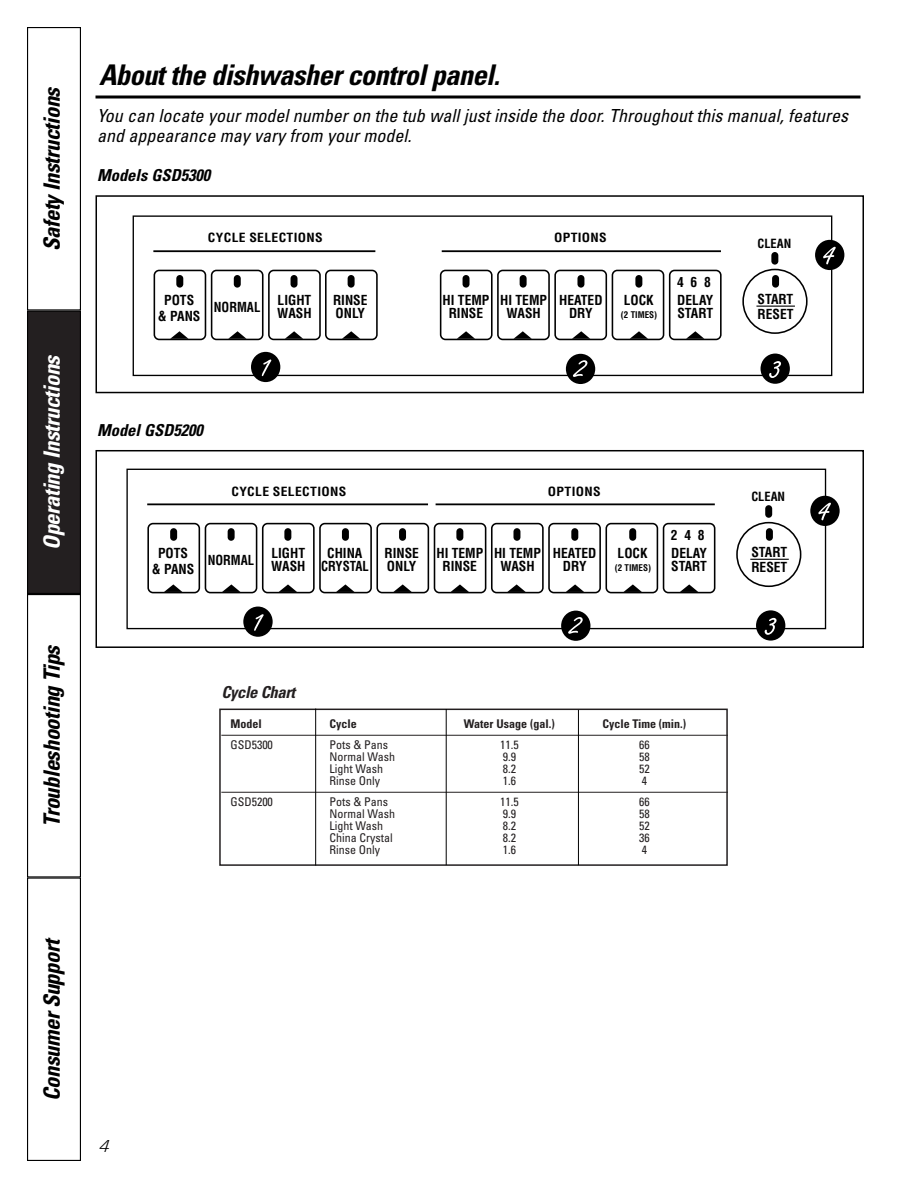
<style>
.page{position:relative;width:918px;height:1188px;background:#fff}
.page>*{position:absolute;margin:0;border:0;box-sizing:border-box;transform-origin:0 0}
.t1{font:italic 700 condensed 28.5px "Univers";color:#000}
.t2{font:italic 700 condensed 22.5px "Univers";letter-spacing:-.02em;color:#000}
.t3{font:italic 700 condensed 22.5px "Univers";letter-spacing:-.02em;color:#fff}
.t4{font:italic condensed 18px/19.5px "Univers";color:#000}
.t5{font:18px "U46";color:#000}
.t6{font:italic 700 condensed 16.5px "Univers";color:#000}
.t7{font:italic 700 condensed 16.5px "Univers";color:#231f20}
.t8{font:700 condensed 13.5px/12.8px "Helvetica";color:#000;text-align:center}
.t9{font:700 condensed 13.5px "Helvetica";color:#000;scale:.94 1}
.t10{font:700 condensed 12.3px "Helvetica";letter-spacing:.025em;color:#000;scale:1.1 1}
.t11{font:700 condensed 12.3px "Helvetica";letter-spacing:.025em;color:#000}
.t12{font:condensed 12px "Univers";color:#231f20}
.t13{font:700 condensed 12px "Univers";color:#231f20}
.t14{font:700 condensed 9px "Helvetica";color:#000}
</style>
<div class="page">
<hr style="left:221px;top:735px;width:507px;height:1px;background:#231f20">
<hr style="left:221px;top:792px;width:507px;height:1px;background:#231f20">
<div style="left:219px;top:709px;width:509px;height:157px;border:2px solid #231f20"></div>
<div style="left:28px;top:312px;width:52px;height:281px;background:#231f20"></div>
<div style="left:27px;top:311px;width:54px;height:283px;border:1px solid #000"></div>
<div style="left:27px;top:27px;width:54px;height:283px;border:1px solid #000"></div>
<div style="left:27px;top:878px;width:54px;height:283px;border:1px solid #000"></div>
<div style="left:27px;top:594px;width:54px;height:283px;border:1px solid #000"></div>
<hr style="left:96px;top:96px;width:765px;height:3px;background:#000">
<hr style="left:153px;top:250px;width:222px;height:2px;background:#000">
<hr style="left:442px;top:250px;width:279px;height:2px;background:#000">
<div style="left:742px;top:269px;width:66px;height:65px;border:2px solid #000;border-radius:50%"></div>
<div style="left:772px;top:275px;width:7px;height:13px;background:#000;border-radius:3px"></div>
<div style="left:771px;top:252px;width:7px;height:13px;background:#000;border-radius:3px"></div>
<svg style="left:153px;top:269px;width:569px;height:72px"></svg>
<div style="left:133px;top:215px;width:699px;height:161px;border:1px solid #000"></div>
<hr style="left:756px;top:306px;width:39px;height:1px;background:#000">
<div style="left:96px;top:195px;width:768px;height:198px;border:2px solid #000"></div>
<hr style="left:147px;top:503px;width:281px;height:2px;background:#000">
<hr style="left:436px;top:503px;width:279px;height:2px;background:#000">
<div style="left:736px;top:522px;width:65px;height:65px;border:2px solid #000;border-radius:50%"></div>
<div style="left:766px;top:528px;width:7px;height:13px;background:#000;border-radius:3px"></div>
<div style="left:765px;top:505px;width:7px;height:13px;background:#000;border-radius:3px"></div>
<svg style="left:147px;top:522px;width:569px;height:72px"></svg>
<div style="left:126px;top:469px;width:700px;height:160px;border:1px solid #000"></div>
<hr style="left:750px;top:559px;width:39px;height:1px;background:#000">
<div style="left:96px;top:450px;width:768px;height:198px;border:2px solid #000"></div>
<hr style="left:315px;top:709px;width:1px;height:157px;background:#000">
<hr style="left:446px;top:709px;width:1px;height:156px;background:#000">
<hr style="left:578px;top:710px;width:1px;height:155px;background:#000">
<div style="left:251px;top:352px;width:29px;height:30px;background:#000;border-radius:50%"></div>
<svg style="left:262px;top:359px;width:9px;height:17px"></svg>
<div style="left:243px;top:607px;width:30px;height:30px;background:#000;border-radius:50%"></div>
<svg style="left:254px;top:614px;width:10px;height:17px"></svg>
<div style="left:566px;top:354px;width:29px;height:30px;background:#000;border-radius:50%"></div>
<svg style="left:573px;top:360px;width:14px;height:17px"></svg>
<div style="left:561px;top:611px;width:29px;height:30px;background:#000;border-radius:50%"></div>
<svg style="left:568px;top:617px;width:15px;height:17px"></svg>
<div style="left:761px;top:354px;width:29px;height:30px;background:#000;border-radius:50%"></div>
<svg style="left:769px;top:361px;width:12px;height:17px"></svg>
<div style="left:756px;top:610px;width:29px;height:31px;background:#000;border-radius:50%"></div>
<svg style="left:765px;top:618px;width:12px;height:17px"></svg>
<div style="left:815px;top:240px;width:29px;height:30px;background:#000;border-radius:50%"></div>
<svg style="left:823px;top:247px;width:13px;height:17px"></svg>
<div style="left:810px;top:496px;width:30px;height:30px;background:#000;border-radius:50%"></div>
<svg style="left:818px;top:503px;width:13px;height:17px"></svg>
<h2 class="t2" style="left:43px;top:251px;width:169px;rotate:-90deg">Safety Instructions</h2>
<h2 class="t3" style="left:43px;top:550px;width:200px;rotate:-90deg">Operating Instructions</h2>
<h2 class="t2" style="left:43px;top:827px;width:187px;rotate:-90deg">Troubleshooting Tips</h2>
<h2 class="t2" style="left:43px;top:1101px;width:167px;rotate:-90deg">ConsumerSupport</h2>
<h1 class="t1" style="left:99px;top:64px;width:408px">Aboutthe dishwashercontrolpanel.</h1>
<h3 class="t4" style="left:97px;top:108px;width:756px">You can locate yourmodelnumberon the tub walljustinside the door.Throughoutthis manual,features and appearance may vary from yourmodel.</h3>
<p class="t6" style="left:97px;top:169px;width:118px">Models GSD5300</p>
<p class="t10" style="left:208px;top:233px;width:106px">CYCLE SELECTIONS</p>
<p class="t10" style="left:554px;top:233px;width:49px">OPTIONS</p>
<p class="t11" style="left:758px;top:239px;width:35px">CLEAN</p>
<p class="t8" style="left:158px;top:293px;width:44px;line-height:16.2px">POTS<br>&amp; PANS</p>
<p class="t8" style="left:500px;top:295px;width:48px">HI TEMP<br>WASH</p>
<p class="t8" style="left:277px;top:295px;width:36px;text-align:left">LIGHT<br>WASH</p>
<p class="t8" style="left:333px;top:295px;width:36px;text-align:left">RINSE<br>ONLY</p>
<p class="t8" style="left:443px;top:295px;width:48px">HI TEMP<br>RINSE</p>
<p class="t9" style="left:214px;top:301px;width:51px">NORMAL</p>
<p class="t8" style="left:559px;top:295px;width:45px">HEATED<br>DRY</p>
<p class="t8" style="left:624px;top:295px;width:32px">LOCK</p>
<p class="t14" style="left:621px;top:311px;width:38px">(2 TIMES)</p>
<p class="t8" style="left:677px;top:277px;width:35px">4 6 8</p>
<p class="t8" style="left:677px;top:307px;width:37px">START</p>
<p class="t8" style="left:677px;top:295px;width:38px">DELAY</p>
<p class="t8" style="left:758px;top:293px;width:38px;line-height:14.7px;text-align:left">START<br>RESET</p>
<p class="t6" style="left:97px;top:424px;width:111px">ModelGSD5200</p>
<p class="t10" style="left:232px;top:486px;width:106px">CYCLE SELECTIONS</p>
<p class="t10" style="left:548px;top:486px;width:49px">OPTIONS</p>
<p class="t11" style="left:751px;top:492px;width:35px">CLEAN</p>
<p class="t8" style="left:152px;top:546px;width:44px;line-height:16.2px">POTS<br>&amp; PANS</p>
<p class="t8" style="left:494px;top:548px;width:48px">HI TEMP<br>WASH</p>
<p class="t8" style="left:271px;top:548px;width:36px;text-align:left">LIGHT<br>WASH</p>
<p class="t8" style="left:321px;top:548px;width:49px">CHINA<br>CRYSTAL</p>
<p class="t8" style="left:384px;top:548px;width:36px;text-align:left">RINSE<br>ONLY</p>
<p class="t8" style="left:436px;top:548px;width:48px">HI TEMP<br>RINSE</p>
<p class="t9" style="left:208px;top:555px;width:51px">NORMAL</p>
<p class="t8" style="left:553px;top:548px;width:45px">HEATED<br>DRY</p>
<p class="t8" style="left:618px;top:548px;width:32px">LOCK</p>
<p class="t14" style="left:615px;top:564px;width:38px">(2 TIMES)</p>
<p class="t8" style="left:671px;top:530px;width:35px">2 4 8</p>
<p class="t8" style="left:671px;top:561px;width:37px">START</p>
<p class="t8" style="left:671px;top:548px;width:38px">DELAY</p>
<p class="t8" style="left:751px;top:546px;width:38px;line-height:14.7px;text-align:left">START<br>RESET</p>
<p class="t7" style="left:221px;top:686px;width:79px">Cycle Chart</p>
<p class="t13" style="left:230px;top:719px;width:33px">Model</p>
<p class="t13" style="left:329px;top:719px;width:29px">Cycle</p>
<p class="t13" style="left:464px;top:719px;width:92px">Water Usage (gal.)</p>
<p class="t13" style="left:602px;top:719px;width:85px">Cycle Time (min.)</p>
<p class="t12" style="left:230px;top:740px;width:44px">GSD5300</p>
<p class="t12" style="left:329px;top:740px;width:60px">Pots &amp; Pans</p>
<p class="t12" style="left:500px;top:740px;width:20px">11.5</p>
<p class="t12" style="left:639px;top:740px;width:12px">66</p>
<p class="t12" style="left:329px;top:752px;width:67px">Normal Wash</p>
<p class="t12" style="left:503px;top:752px;width:15px">9.9</p>
<p class="t12" style="left:639px;top:752px;width:12px">58</p>
<p class="t12" style="left:329px;top:764px;width:55px">Light Wash</p>
<p class="t12" style="left:503px;top:764px;width:15px">8.2</p>
<p class="t12" style="left:639px;top:764px;width:12px">52</p>
<p class="t12" style="left:329px;top:776px;width:52px">Rinse Only</p>
<p class="t12" style="left:503px;top:776px;width:15px">1.6</p>
<p class="t12" style="left:642px;top:776px;width:7px">4</p>
<p class="t12" style="left:230px;top:797px;width:44px">GSD5200</p>
<p class="t12" style="left:329px;top:797px;width:60px">Pots &amp; Pans</p>
<p class="t12" style="left:500px;top:797px;width:20px">11.5</p>
<p class="t12" style="left:639px;top:797px;width:12px">66</p>
<p class="t12" style="left:329px;top:809px;width:67px">Normal Wash</p>
<p class="t12" style="left:503px;top:809px;width:15px">9.9</p>
<p class="t12" style="left:639px;top:809px;width:12px">58</p>
<p class="t12" style="left:329px;top:821px;width:55px">Light Wash</p>
<p class="t12" style="left:503px;top:821px;width:15px">8.2</p>
<p class="t12" style="left:639px;top:821px;width:12px">52</p>
<p class="t12" style="left:329px;top:833px;width:65px">China Crystal</p>
<p class="t12" style="left:503px;top:833px;width:15px">8.2</p>
<p class="t12" style="left:639px;top:833px;width:12px">36</p>
<p class="t12" style="left:329px;top:845px;width:52px">Rinse Only</p>
<p class="t12" style="left:503px;top:845px;width:15px">1.6</p>
<p class="t12" style="left:642px;top:845px;width:7px">4</p>
<h3 class="t5" style="left:99px;top:1139px;width:12px">4</h3>
</div>
